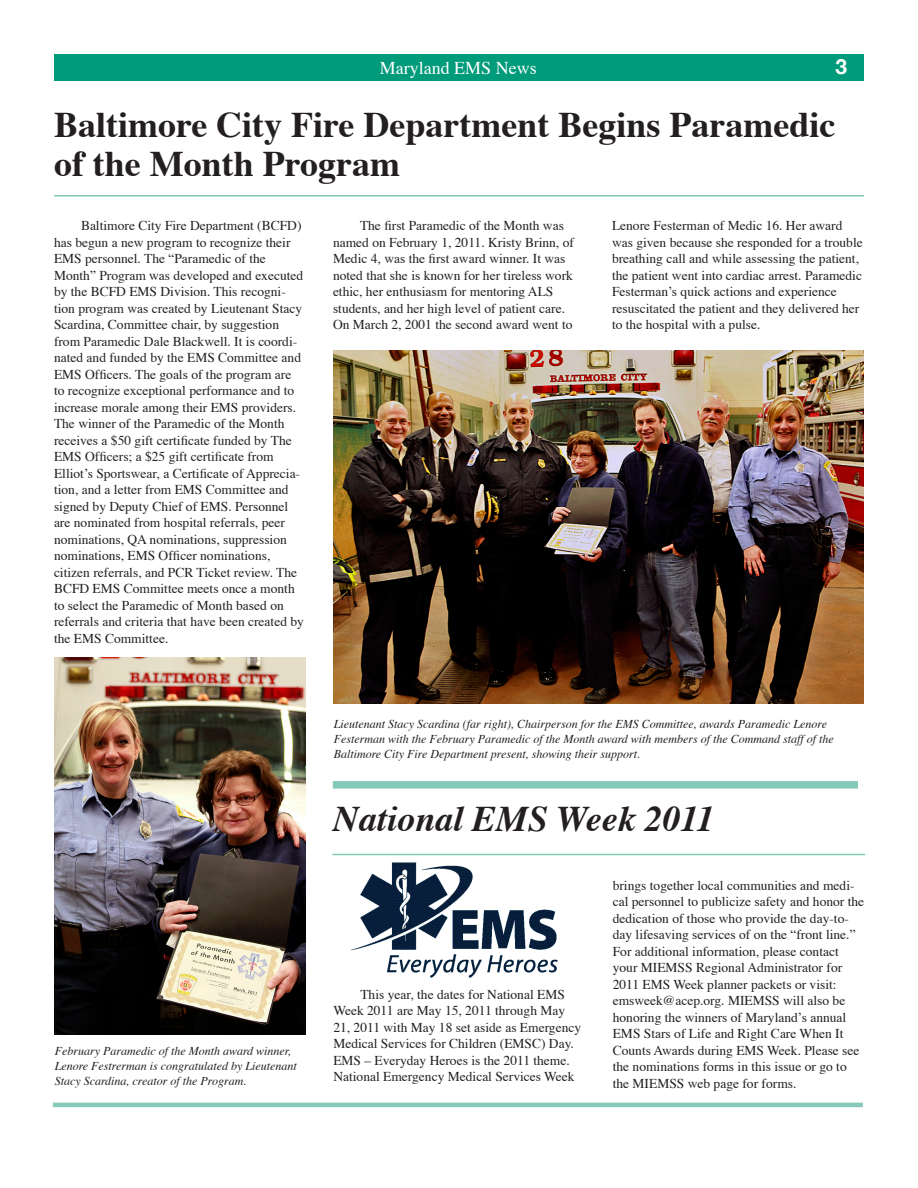
<style>
.page{position:relative;width:918px;height:1188px;background:#fff}
.page>*{position:absolute;margin:0;border:0;box-sizing:border-box;transform-origin:0 0}
.t1{font:700 36px/39px "Times";color:#231f20}
.t2{font:italic 700 36px "Times";color:#231f20}
.t3{font:700 21px "Helvetica Neue";color:#fff}
.t4{font:18px "Times";color:#fff}
.t5{font:13.5px/16.5px "Times";color:#231f20}
.t6{font:italic 12px/15px "Times";color:#231f20}
</style>
<div class="page">
<div style="left:54px;top:54px;width:810px;height:27px;background:#009b7a"></div>
<hr style="left:53px;top:1103px;width:810px;height:4px;background:#85c9ba">
<hr style="left:54px;top:195px;width:810px;height:1px;background:#85c9ba">
<img style="left:333px;top:351px;width:531px;height:353px">
<img style="left:54px;top:658px;width:252px;height:377px">
<img style="left:332px;top:853px;width:252px;height:125px">
<hr style="left:333px;top:854px;width:532px;height:1px;background:#85c9ba">
<div style="left:333px;top:781px;width:525px;height:8px;background:#85c9ba"></div>
<p class="t4" style="left:380px;top:56px;width:158px">Maryland EMS News</p>
<p class="t3" style="left:836px;top:54px;width:13px">3</p>
<p class="t1" style="left:54px;top:107px;width:783px">Baltimore City Fire Department Begins Paramedic of the Month Program</p>
<p class="t5" style="left:54px;top:218px;width:252px;text-indent:27px">Baltimore City Fire Department (BCFD) has begun a new program to recognize their EMS personnel. The “Paramedic of the Month” Program was developed and executed by the BCFD EMS Division. This recogni&shy;tion program was created by Lieutenant Stacy Scardina, Committee chair, by suggestion from Paramedic Dale Blackwell. It is coordi&shy;nated and funded by the EMS Committee and EMS Officers. The goals of the program are to recognize exceptional performance and to increase morale among their EMS providers.<br>The winner of the Paramedic of the Month receives a $50 gift certificate funded by The EMS Officers; a $25 gift certificate from Elliot’s Sportswear, a Certificate of Apprecia&shy;tion, and a letter from EMS Committee and signed by Deputy Chief of EMS. Personnel are nominated from hospital referrals, peer nominations, QA nominations, suppression nominations, EMS Officer nominations, citizen referrals, and PCR Ticket review. The BCFD EMS Committee meets once a month to select the Paramedic of Month based on referrals and criteria that have been created by the EMS Committee.</p>
<p class="t5" style="left:333px;top:218px;width:242px;text-indent:27px">The first Paramedic of the Month was named on February 1, 2011. Kristy Brinn, of Medic 4, was the first award winner. It was noted that she is known for her tireless work ethic, her enthusiasm for mentoring ALS students, and her high level of patient care.<br>On March 2, 2001 the second award went to</p>
<p class="t5" style="left:612px;top:218px;width:252px">Lenore Festerman of Medic 16. Her award was given because she responded for a trouble breathing call and while assessing the patient, the patient went into cardiac arrest. Paramedic Festerman’s quick actions and experience resuscitated the patient and they delivered her to the hospital with a pulse.</p>
<p class="t6" style="left:334px;top:717px;width:502px">Lieutenant Stacy Scardina (far right), Chairperson for the EMS Committee, awards Paramedic Lenore<br>Festerman with the February Paramedic of the Month award with members of the Command staff of the<br>Baltimore City Fire Department present, showing their support.</p>
<p class="t6" style="left:55px;top:1045px;width:244px">February Paramedic of the Month award winner,<br>Lenore Festrerman is congratulated by Lieutenant<br>Stacy Scardina, creator of the Program.</p>
<p class="t2" style="left:333px;top:796px;width:383px">National EMS Week 2011</p>
<p class="t5" style="left:333px;top:987px;width:249px;text-indent:27px">This year, the dates for National EMS Week 2011 are May 15, 2011 through May 21, 2011 with May 18 set aside as Emergency Medical Services for Children (EMSC) Day.<br>EMS – Everyday Heroes is the 2011 theme.<br>National Emergency Medical Services Week</p>
<p class="t5" style="left:613px;top:878px;width:253px">brings together local communities and medi&shy;cal personnel to publicize safety and honor the dedication of those who provide the day-to&shy;day lifesaving services of on the “front line.” For additional information, please contact your MIEMSS Regional Administrator for 2011 EMS Week planner packets or visit: emsweek@acep.org. MIEMSS will also be honoring the winners of Maryland’s annual EMS Stars of Life and Right Care When It Counts Awards during EMS Week. Please see the nominations forms in this issue or go to the MIEMSS web page for forms.</p>
</div>
